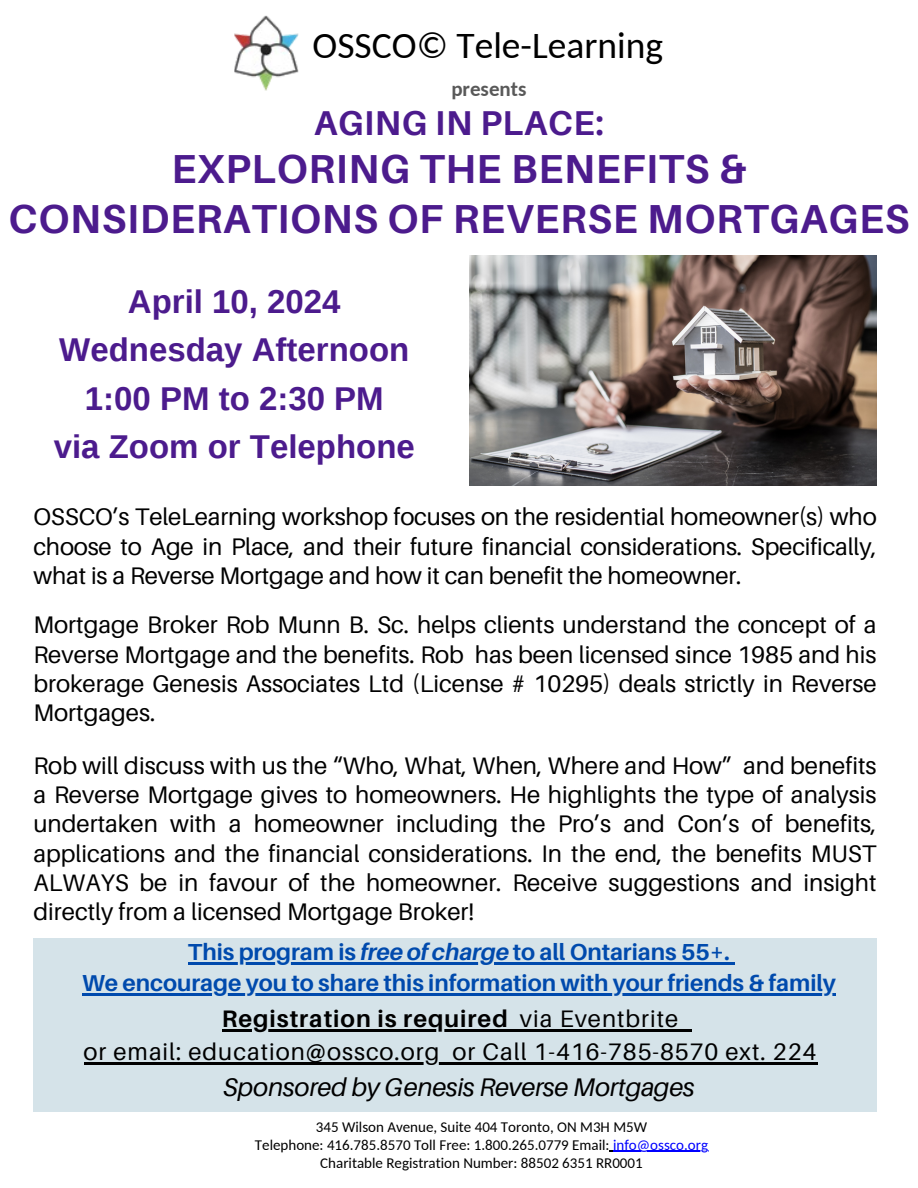
<style>
.page{position:relative;width:918px;height:1188px;background:#fff}
.page>*{position:absolute;margin:0;border:0;box-sizing:border-box;transform-origin:0 0}
.t1{font:700 40.5px/49.5px "Aileron";letter-spacing:.02em;color:#4c1b8d;text-align:center}
.t2{font:37.5px "Carlito";color:#000}
.t3{font:700 34.5px "Aileron";letter-spacing:.02em;color:#4c1b8d}
.t4{font:700 33px/48.3px "Liberation Sans";color:#4c1b8d;text-align:center}
.t5{font:italic 25.5px "Aileron";letter-spacing:-.005em;color:#000}
.t6{font:24px/29.2px "Aileron";color:#000;text-align:justify}
.t7{font:23.85px/32.7px "Aileron";letter-spacing:.04em;color:#000;text-align:center}
.t8{font:700 23.1px/31.5px "Aileron";color:#004aad;text-align:center}
.t9{font:700 21px "Carlito";color:#595959}
.t10{font:15px/18px "Carlito";color:#000;text-align:center}
.s1{font-style:italic}
.s2{font-weight:700}
.s3{color:#00f}
</style>
<div class="page">
<img style="left:234px;top:16px;width:64px;height:75px">
<div style="left:33px;top:938px;width:844px;height:174px;background:#d5e3e9"></div>
<img style="left:470px;top:255px;width:407px;height:231px">
<hr style="left:613px;top:1151px;width:95px;height:1px;background:#00f">
<hr style="left:188px;top:962px;width:173px;height:2px;background:#004aad">
<hr style="left:361px;top:962px;width:152px;height:2px;background:#004aad">
<hr style="left:513px;top:962px;width:217px;height:2px;background:#004aad">
<hr style="left:82px;top:994px;width:754px;height:2px;background:#004aad">
<hr style="left:222px;top:1029px;width:287px;height:3px;background:#000">
<svg style="left:509px;top:1029px;width:11px;height:3px"></svg>
<hr style="left:520px;top:1029px;width:159px;height:3px;background:#000">
<svg style="left:679px;top:1029px;width:13px;height:3px"></svg>
<hr style="left:84px;top:1062px;width:30px;height:2px;background:#000">
<hr style="left:114px;top:1062px;width:326px;height:2px;background:#000">
<svg style="left:440px;top:1062px;width:13px;height:2px"></svg>
<hr style="left:453px;top:1062px;width:30px;height:2px;background:#000">
<hr style="left:483px;top:1062px;width:334px;height:2px;background:#000">
<h2 class="t2" style="left:313px;top:30px;width:352px">OSSCO© Tele-Learning</h2>
<p class="t9" style="left:451px;top:80px;width:77px">presents</p>
<h3 class="t3" style="left:314px;top:102px;width:291px">AGING IN PLACE:</h3>
<h1 class="t1" style="left:9px;top:144px;width:902px">EXPLORING THE BENEFITS &amp;<br>CONSIDERATIONS OF REVERSE MORTGAGES</h1>
<h3 class="t4" style="left:54px;top:277px;width:363px">April 10, 2024<br>Wednesday Afternoon<br>1:00 PM to 2:30 PM<br>via Zoom or Telephone</h3>
<p class="t6" style="left:33px;top:502px;width:845px">OSSCO’s TeleLearning workshop focuses on the residential homeowner(s) who choose to Age in Place, and their future financial considerations. Specifically, what is a Reverse Mortgage and how it can benefit the homeowner.</p>
<p class="t6" style="left:33px;top:610px;width:845px">Mortgage Broker Rob Munn B. Sc. helps clients understand the concept of a Reverse Mortgage and the benefits. Rob has been licensed since 1985 and his brokerage Genesis Associates Ltd (License # 10295) deals strictly in Reverse Mortgages.</p>
<p class="t6" style="left:33px;top:750px;width:845px">Rob will discuss with us the “Who, What, When, Where and How” and benefits a Reverse Mortgage gives to homeowners. He highlights the type of analysis undertaken with a homeowner including the Pro’s and Con’s of benefits, applications and the financial considerations. In the end, the benefits MUST ALWAYS be in favour of the homeowner. Receive suggestions and insight directly from a licensed Mortgage Broker!</p>
<p class="t8" style="left:82px;top:936px;width:755px">This program is <span class="s1">free of charge</span> to all Ontarians 55+.<br>We encourage you to share this information with your friends &amp; family</p>
<p class="t7" style="left:84px;top:1002px;width:734px"><span class="s2">Registration is required</span> via Eventbrite<br>or email: education@ossco.org or Call 1-416-785-8570 ext. 224</p>
<p class="t5" style="left:223px;top:1071px;width:473px">Sponsored by Genesis Reverse Mortgages</p>
<p class="t10" style="left:255px;top:1119px;width:455px">345 Wilson Avenue, Suite 404 Toronto, ON M3H M5W<br>Telephone: 416.785.8570 Toll Free: 1.800.265.0779 Email: <span class="s3">info@ossco.org<br></span>Charitable Registration Number: 88502 6351 RR0001</p>
</div>
